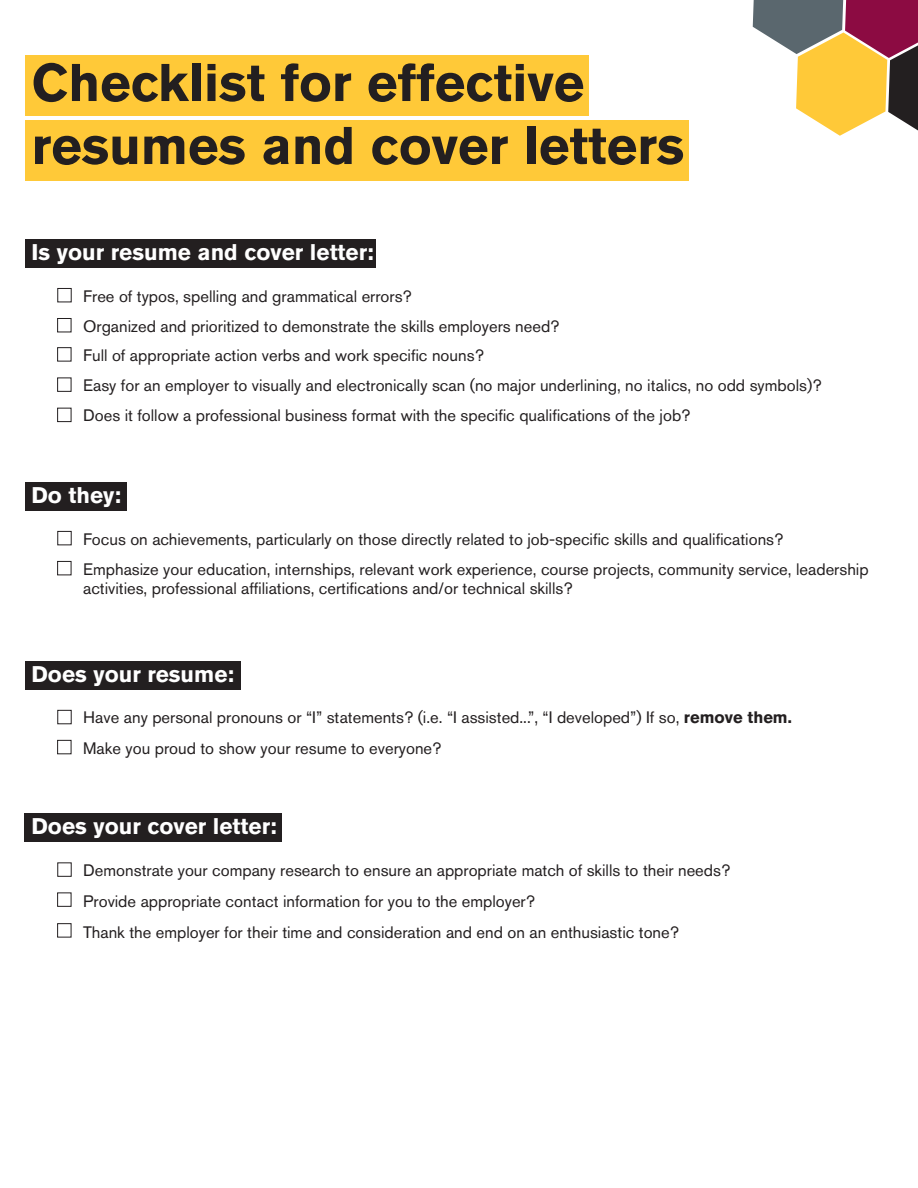
<style>
.page{position:relative;width:918px;height:1188px;background:#fff}
.page>*{position:absolute;margin:0;border:0;box-sizing:border-box;transform-origin:0 0}
.t1{font:700 52.5px/63px "Akzidenz Grotesk Std";color:#231f20}
.t2{font:700 22.5px "Akzidenz Grotesk Std";color:#fff}
.t3{font:16.5px/29.8px "Akzidenz Grotesk Std";color:#231f20}
.s1{font-weight:700}
</style>
<div class="page">
<div style="left:25px;top:55px;width:564px;height:61px;background:#ffc938"></div>
<div style="left:25px;top:120px;width:663px;height:60px;background:#ffc938"></div>
<svg style="left:753px;top:0;width:165px;height:136px"></svg>
<div style="left:25px;top:239px;width:351px;height:28px;background:#231f20"></div>
<div style="left:57px;top:288px;width:15px;height:14px;border:1px solid #231f20"></div>
<div style="left:57px;top:318px;width:14px;height:14px;border:1px solid #231f20"></div>
<div style="left:57px;top:347px;width:14px;height:15px;border:1px solid #231f20"></div>
<div style="left:57px;top:378px;width:14px;height:14px;border:1px solid #231f20"></div>
<div style="left:57px;top:408px;width:14px;height:14px;border:1px solid #231f20"></div>
<div style="left:25px;top:482px;width:101px;height:28px;background:#231f20"></div>
<div style="left:57px;top:531px;width:15px;height:14px;border:1px solid #231f20"></div>
<div style="left:57px;top:561px;width:14px;height:14px;border:1px solid #231f20"></div>
<div style="left:25px;top:661px;width:216px;height:28px;background:#231f20"></div>
<div style="left:57px;top:710px;width:15px;height:14px;border:1px solid #231f20"></div>
<div style="left:57px;top:740px;width:14px;height:14px;border:1px solid #231f20"></div>
<div style="left:25px;top:814px;width:257px;height:28px;background:#231f20"></div>
<div style="left:57px;top:862px;width:15px;height:15px;border:1px solid #231f20"></div>
<div style="left:57px;top:892px;width:14px;height:15px;border:1px solid #231f20"></div>
<div style="left:57px;top:923px;width:14px;height:15px;border:1px solid #231f20"></div>
<h1 class="t1" style="left:32px;top:51px;width:654px">Checklist for effective resumes and cover letters</h1>
<h2 class="t2" style="left:32px;top:239px;width:344px">Is your resume and cover letter:</h2>
<p class="t3" style="left:83px;top:281px;width:740px">Free of typos, spelling and grammatical errors?<br>Organized and prioritized to demonstrate the skills employers need?<br>Full of appropriate action verbs and work specific nouns?<br>Easy for an employer to visually and electronically scan (no major underlining, no italics, no odd symbols)?<br>Does it follow a professional business format with the specific qualifications of the job?</p>
<h2 class="t2" style="left:32px;top:482px;width:91px">Do they:</h2>
<p class="t3" style="left:83px;top:524px;width:787px">Focus on achievements, particularly on those directly related to job-specific skills and qualifications?<br>Emphasize your education, internships, relevant work experience, course projects, community service, leadership</p>
<p class="t3" style="left:83px;top:574px;width:491px">activities, professional affiliations, certifications and/or technical skills?</p>
<h2 class="t2" style="left:32px;top:661px;width:204px">Does your resume:</h2>
<p class="t3" style="left:83px;top:702px;width:710px;line-height:31px">Have any personal pronouns or “I” statements? (i.e. “I assisted...”, “I developed”) If so, <span class="s1">remove them.<br></span>Make you proud to show your resume to everyone?</p>
<h2 class="t2" style="left:32px;top:813px;width:247px">Does your cover letter:</h2>
<p class="t3" style="left:83px;top:855px;width:649px;line-height:30.9px">Demonstrate your company research to ensure an appropriate match of skills to their needs?<br>Provide appropriate contact information for you to the employer?<br>Thank the employer for their time and consideration and end on an enthusiastic tone?</p>
</div>
